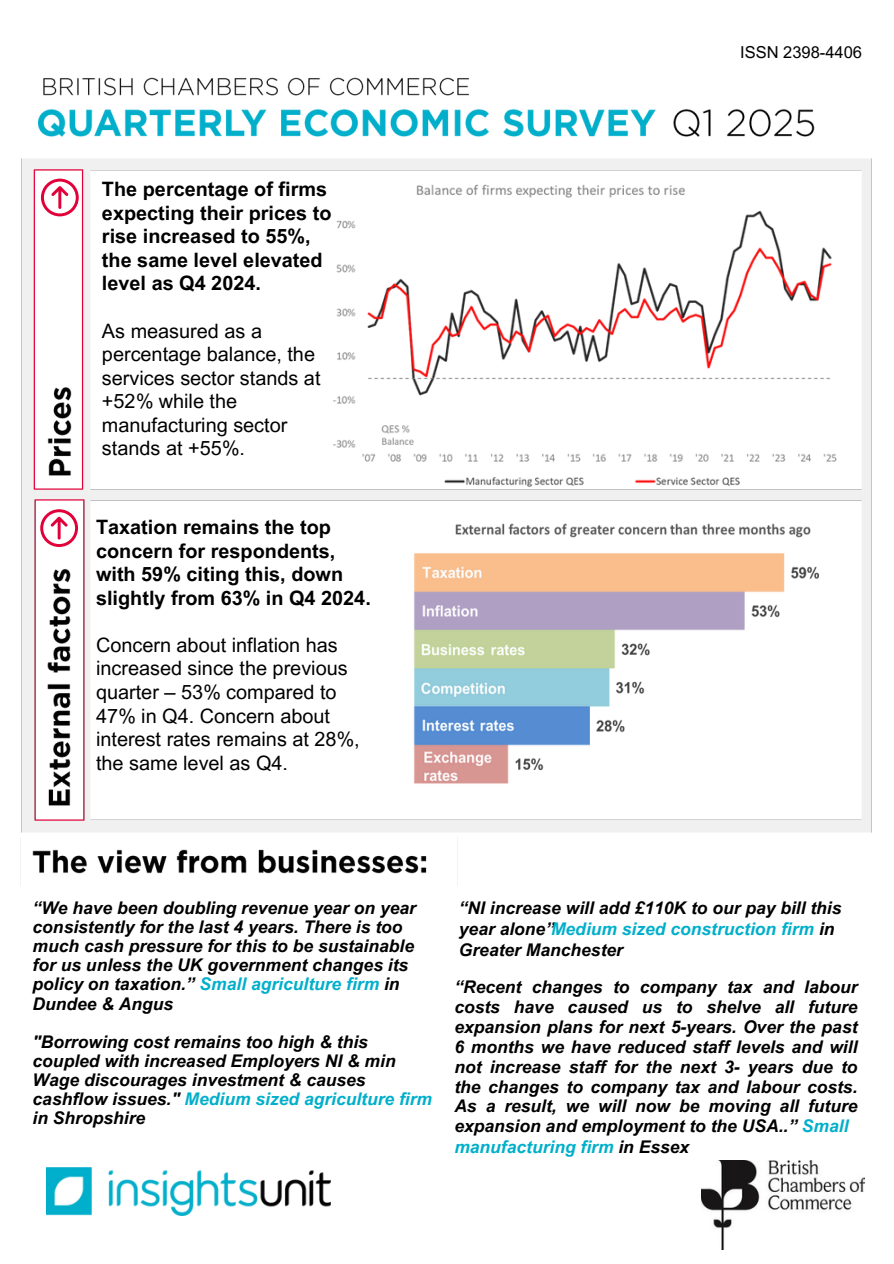
<style>
.page{position:relative;width:894px;height:1264px;background:#fff}
.page>*{position:absolute;margin:0;border:0;box-sizing:border-box;transform-origin:0 0}
.t1{font:19.8px/23.5px "Arial MT Pro";color:#000}
.t2{font:700 19.8px/23.5px "Arial MT Pro";color:#000}
.t3{font:italic 700 17.4px/19.2px "Arial MT Pro";color:#000}
.t4{font:italic 700 17.4px "Arial MT Pro";color:#00afcb}
.t5{font:16.5px "Arial MT Pro";color:#000}
.s1{color:#00afcb}
.s2{color:#000}
</style>
<div class="page">
<img style="left:20px;top:158px;width:852px;height:682px">
<img style="left:41px;top:372px;width:36px;height:105px">
<img style="left:26px;top:491px;width:67px;height:337px">
<img style="left:41px;top:554px;width:36px;height:253px">
<img style="left:21px;top:837px;width:436px;height:19px">
<img style="left:83px;top:162px;width:786px;height:665px">
<img style="left:33px;top:843px;width:410px;height:31px">
<svg style="left:40px;top:509px;width:38px;height:38px"></svg>
<img style="left:701px;top:1160px;width:163px;height:89px">
<img style="left:43px;top:77px;width:427px;height:19px">
<img style="left:37px;top:109px;width:619px;height:28px">
<img style="left:673px;top:109px;width:142px;height:28px">
<img style="left:46px;top:1167px;width:285px;height:47px">
<svg style="left:41px;top:179px;width:38px;height:37px"></svg>
<img style="left:331px;top:179px;width:540px;height:315px">
<img style="left:404px;top:512px;width:457px;height:315px">
<p class="t2" style="left:102px;top:180px;width:231px">The percentage of firms expecting their prices to rise increased to 55%, the same level elevated level as Q4 2024.</p>
<p class="t1" style="left:102px;top:321px;width:220px">As measured as a percentage balance, the services sector stands at +52% while the manufacturing sector stands at +55%.</p>
<p class="t2" style="left:96px;top:517px;width:276px">Taxation remains the top concern for respondents, with 59% citing this, down slightly from 63% in Q4 2024.</p>
<p class="t1" style="left:96px;top:635px;width:265px">Concern about inflation has increased since the previous quarter – 53% compared to<br>47% in Q4. Concern about interest rates remains at 28%, the same level as Q4.</p>
<p class="t5" style="left:740px;top:46px;width:123px">ISSN 2398-4406</p>
<h1 class="t3" style="left:33px;top:900px;width:385px">“We have been doubling revenue year on year consistently for the last 4 years. There is too much cash pressure for this to be sustainable for us unless the UK government changes its policy on taxation.” <span class="s1">Small agriculture firm</span> in Dundee &amp; Angus</h1>
<h2 class="t3" style="left:33px;top:1034px;width:401px">"Borrowing cost remains too high &amp; this coupled with increased Employers NI &amp; min Wage discourages investment &amp; causes cashflow issues." <span class="s1">Medium sized agriculture firm </span>in Shropshire</h2>
<h1 class="t3" style="left:459px;top:900px;width:384px">“NI increase will add £110K to our pay bill this</h1>
<h2 class="t3" style="left:459px;top:921px;width:97px">year alone”</h2>
<p class="t4" style="left:551px;top:922px;width:285px">Medium sized construction firm <span class="s2">in</span></p>
<p class="t3" style="left:459px;top:942px;width:165px">Greater Manchester</p>
<p class="t3" style="left:454px;top:979px;width:404px;line-height:19.8px;text-align:justify">“Recent changes to company tax and labour costs have caused us to shelve all future expansion plans for next 5-years. Over the past 6 months we have reduced staff levels and will not increase staff for the next 3- years due to the changes to company tax and labour costs.<br>As a result, we will now be moving all future expansion and employment to the USA..” <span class="s1">Small</span></p>
<p class="t4" style="left:454px;top:1140px;width:236px">manufacturing firm <span class="s2">in Essex</span></p>
</div>
